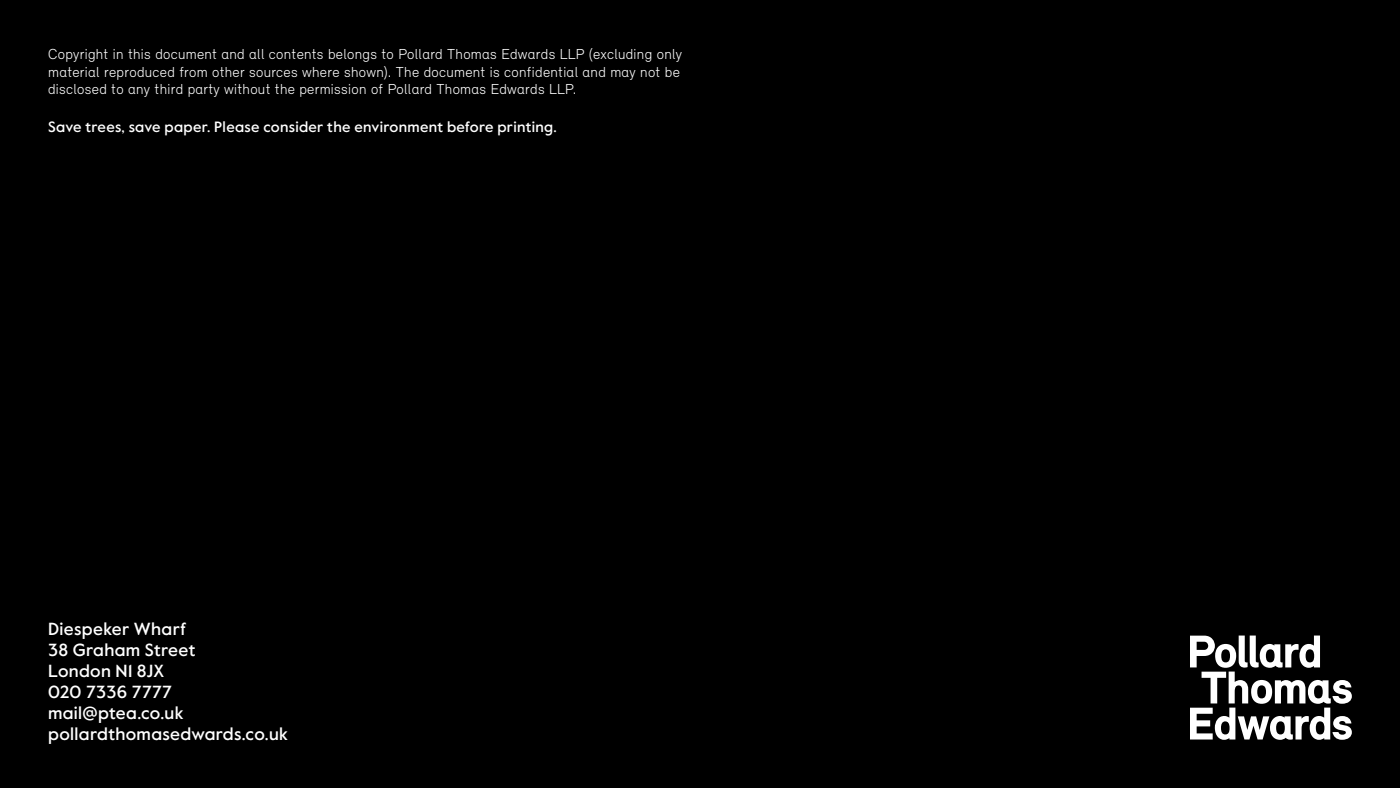
<style>
.page{position:relative;width:1400px;height:788px;background:#000}
.page>*{position:absolute;margin:0;border:0;box-sizing:border-box;transform-origin:0 0}
.t1{font:500 17.5px/21px "Value Sans Pro";letter-spacing:.02em;color:#fff}
.t2{font:300 14.88px/17.5px "Relevant";letter-spacing:.02em;color:#fff}
.t3{font:500 14.88px "Value Sans Pro";letter-spacing:.02em;color:#fff}
</style>
<div class="page">
<svg style="left:1190px;top:635px;width:162px;height:104px"></svg>
<p class="t2" style="left:48px;top:45px;width:635px">Copyright in this document and all contents belongs to Pollard Thomas Edwards LLP (excluding only material reproduced from other sources where shown). The document is confidential and may not be disclosed to any third party without the permission of Pollard Thomas Edwards LLP.</p>
<p class="t3" style="left:48px;top:118px;width:510px">Save trees, save paper. Please consider the environment before printing.</p>
<p class="t1" style="left:48px;top:618px;width:241px">Diespeker Wharf<br>38 Graham Street<br>London N1 8JX<br>020 7336 7777 mail@ptea.co.uk pollardthomasedwards.co.uk</p>
</div>
